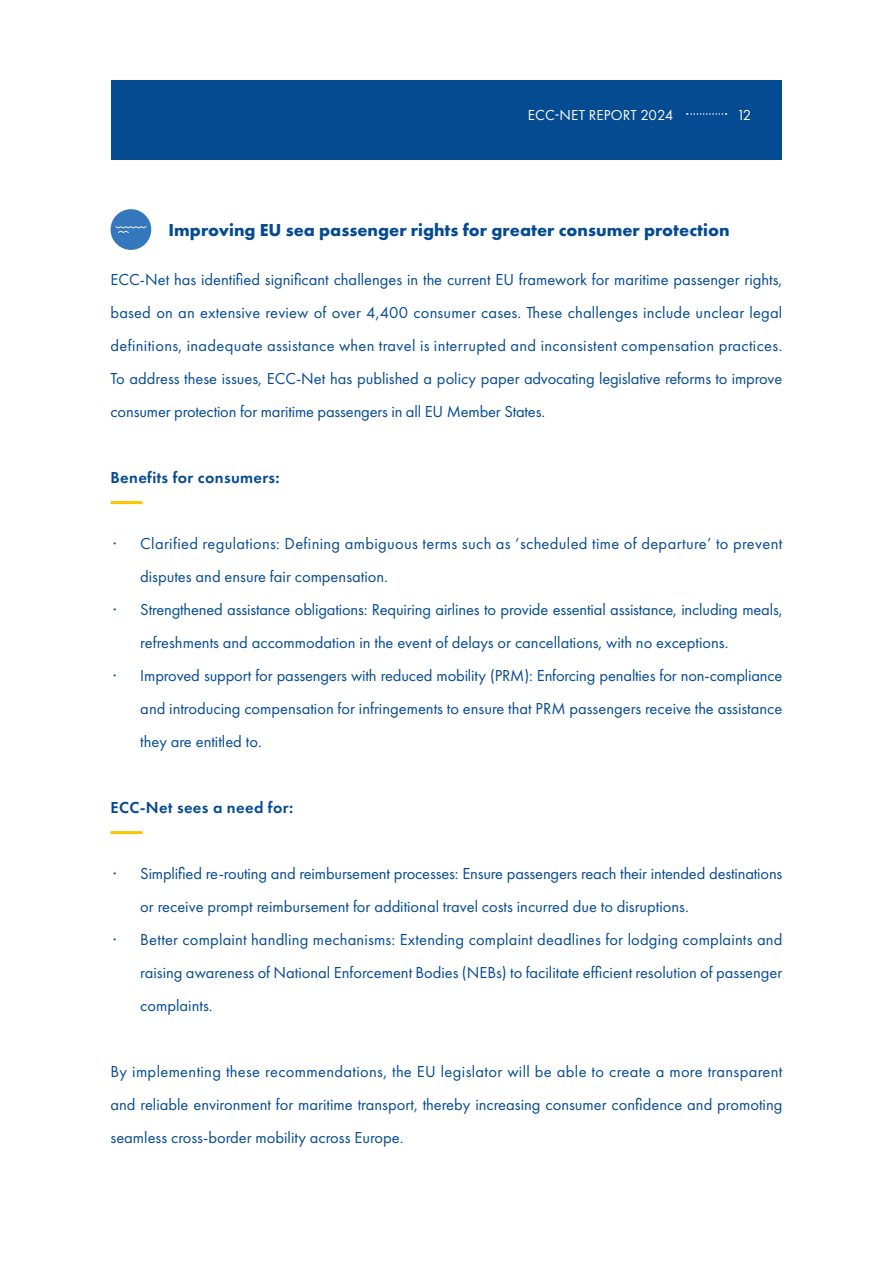
<style>
.page{position:relative;width:893px;height:1263px;background:#fff}
.page>*{position:absolute;margin:0;border:0;box-sizing:border-box;transform-origin:0 0}
.t1{font:700 18px "Futura PT";color:#054b91}
.Corps{font:16.5px/33px "Futura PT";color:#054b91;text-align:justify}
.Corps-2{font:16.5px/33px "Futura PT";letter-spacing:.02em;color:#054b91}
.Corps-3{font:600 16.5px "Futura PT";letter-spacing:.02em;color:#054b91}
.t2{font:15px "Futura PT";letter-spacing:.01em;color:#fff}
</style>
<div class="page">
<div style="left:111px;top:80px;width:671px;height:80px;background:#054b91"></div>
<svg style="left:687px;top:113px;width:39px;height:2px"></svg>
<hr style="left:111px;top:501px;width:31px;height:3px;background:#fac402">
<hr style="left:111px;top:831px;width:31px;height:3px;background:#fac402">
<div style="left:111px;top:209px;width:40px;height:41px;background:#3477bc;border-radius:50%"></div>
<svg style="left:115px;top:226px;width:31px;height:7px"></svg>
<p class="t2" style="left:528px;top:106px;width:147px">ECC-NET REPORT 2024</p>
<p class="t2" style="left:737px;top:106px;width:16px">12</p>
<h3 class="t1" style="left:169px;top:218px;width:562px">Improving EU sea passenger rights for greater consumer protection</h3>
<p class="Corps" style="left:111px;top:263px;width:673px">ECC-Net has identified significant challenges in the current EU framework for maritime passenger rights, based on an extensive review of over 4,400 consumer cases. These challenges include unclear legal definitions, inadequate assistance when travel is interrupted and inconsistent compensation practices.<br>To address these issues, ECC-Net has published a policy paper advocating legislative reforms to improve consumer protection for maritime passengers in all EU Member States.</p>
<p class="Corps-3" style="left:111px;top:467px;width:171px">Benefits for consumers:</p>
<p class="Corps-2" style="left:140px;top:527px;width:644px;text-indent:-27px">· Clarified regulations: Defining ambiguous terms such as ‘scheduled time of departure’ to prevent disputes and ensure fair compensation.</p>
<p class="Corps" style="left:140px;top:593px;width:644px;text-indent:-27px">· Strengthened assistance obligations: Requiring airlines to provide essential assistance, including meals, refreshments and accommodation in the event of delays or cancellations, with no exceptions.</p>
<p class="Corps" style="left:140px;top:659px;width:644px;text-indent:-27px">· Improved support for passengers with reduced mobility (PRM): Enforcing penalties for non-compliance and introducing compensation for infringements to ensure that PRM passengers receive the assistance they are entitled to.</p>
<p class="Corps-3" style="left:111px;top:797px;width:184px">ECC-Net sees a need for:</p>
<p class="Corps" style="left:140px;top:857px;width:644px;text-indent:-27px">· Simplified re-routing and reimbursement processes: Ensure passengers reach their intended destinations or receive prompt reimbursement for additional travel costs incurred due to disruptions.</p>
<p class="Corps" style="left:140px;top:923px;width:644px;text-indent:-27px">· Better complaint handling mechanisms: Extending complaint deadlines for lodging complaints and raising awareness of National Enforcement Bodies (NEBs) to facilitate efficient resolution of passenger complaints.</p>
<p class="Corps" style="left:111px;top:1055px;width:673px">By implementing these recommendations, the EU legislator will be able to create a more transparent and reliable environment for maritime transport, thereby increasing consumer confidence and promoting seamless cross-border mobility across Europe.</p>
</div>
